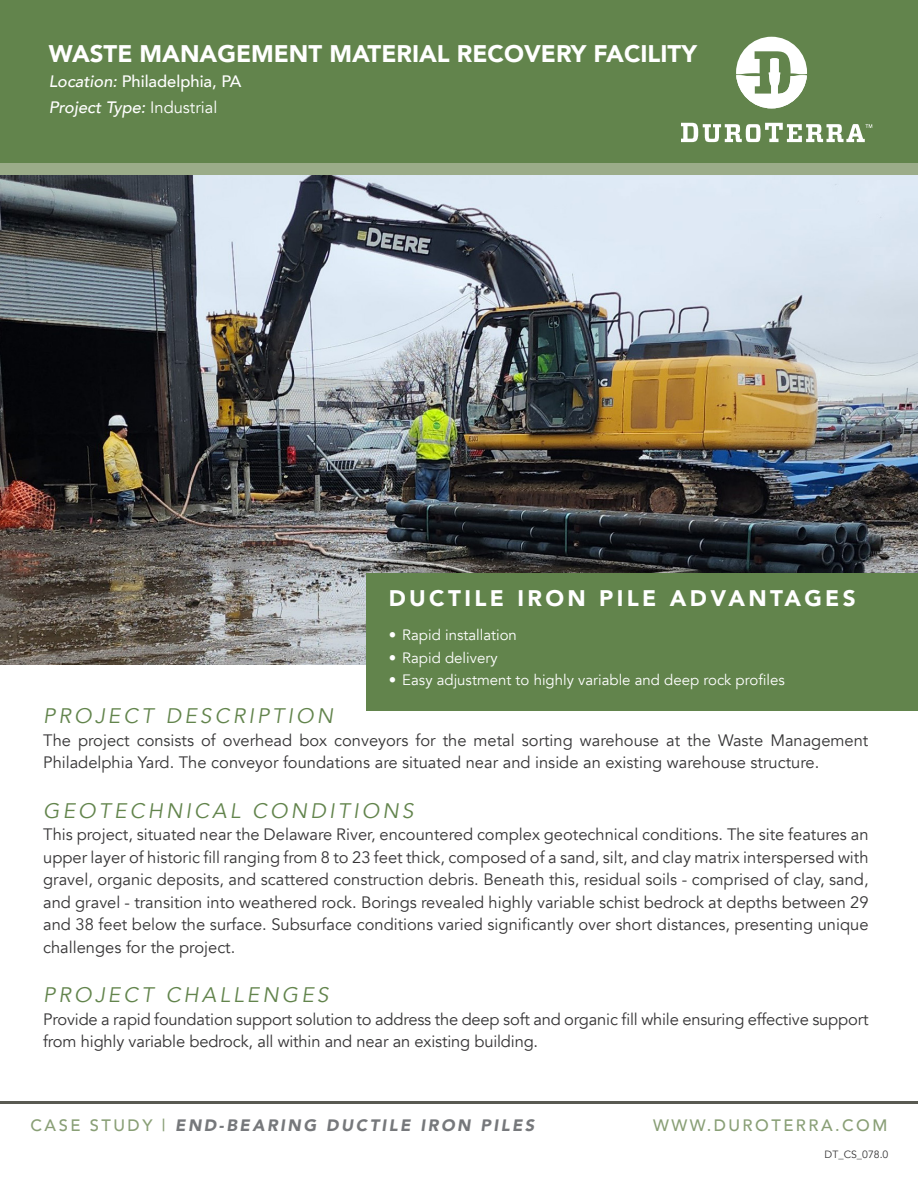
<style>
.page{position:relative;width:918px;height:1188px;background:#fff}
.page>*{position:absolute;margin:0;border:0;box-sizing:border-box;transform-origin:0 0}
.Website_address___page_no{font:900 24px "Avenir";color:#fff}
.Website_address___page_no-2{font:900 22.5px "Avenir";letter-spacing:.15em;color:#fff}
.Website_address___page_no-3{font:italic 21px "Avenir";letter-spacing:.15em;color:#62844c}
.Website_address___page_no-4{font:16.5px/22.5px "Avenir";color:#363536}
.Website_address___page_no-5{font:italic 900 16.5px "Avenir";letter-spacing:.15em;color:#76787b}
.Website_address___page_no-6{font:500 16.5px "Avenir";color:#fff}
.Website_address___page_no-7{font:italic 500 16.5px "Avenir";color:#fff}
.Website_address___page_no-8{font:500 16.5px "Avenir";letter-spacing:.15em;color:#899f76}
.Website_address___page_no-9{font:15px "Avenir";color:#fff}
.Website_address___page_no-10{font:10.5px "Avenir";color:#363536}
.s1{font-style:italic}
.s2{font-weight:400;font-style:normal}
.s3{font-weight:500;font-style:normal;color:#899f76}
</style>
<div class="page">
<img style="left:0;top:175px;width:918px;height:490px">
<div style="left:0;top:0;width:918px;height:175px;background:#62844c"></div>
<hr style="left:0;top:1101px;width:918px;height:3px;background:#595a52">
<div style="left:0;top:163px;width:918px;height:11px;background:#9bac89"></div>
<div style="left:366px;top:573px;width:552px;height:138px;background:#62844c"></div>
<svg style="left:736px;top:37px;width:71px;height:71px"></svg>
<svg style="left:681px;top:123px;width:191px;height:19px"></svg>
<p class="Website_address___page_no" style="left:49px;top:33px;width:650px">WASTE MANAGEMENT MATERIAL RECOVERY FACILITY</p>
<p class="Website_address___page_no-6" style="left:49px;top:67px;width:194px"><span class="s1">Location:</span> Philadelphia, PA</p>
<p class="Website_address___page_no-7" style="left:49px;top:97px;width:170px">Project Type: <span class="s2">Industrial</span></p>
<p class="Website_address___page_no-2" style="left:389px;top:579px;width:468px">DUCTILE IRON PILE ADVANTAGES</p>
<p class="Website_address___page_no-9" style="left:389px;top:626px;width:130px">• Rapid installation</p>
<p class="Website_address___page_no-9" style="left:389px;top:649px;width:110px">• Rapid delivery</p>
<p class="Website_address___page_no-9" style="left:389px;top:671px;width:398px">• Easy adjustment to highly variable and deep rock profiles</p>
<p class="Website_address___page_no-3" style="left:43px;top:704px;width:291px">PROJECT DESCRIPTION</p>
<p class="Website_address___page_no-4" style="left:43px;top:729px;width:827px">The project consists of overhead box conveyors for the metal sorting warehouse at the Waste Management<br>Philadelphia Yard. The conveyor foundations are situated near and inside an existing warehouse structure.</p>
<p class="Website_address___page_no-3" style="left:43px;top:798px;width:372px">GEOTECHNICAL CONDITIONS</p>
<p class="Website_address___page_no-4" style="left:43px;top:824px;width:827px;text-align:justify">This project, situated near the Delaware River, encountered complex geotechnical conditions. The site features an upper layer of historic fill ranging from 8 to 23 feet thick, composed of a sand, silt, and clay matrix interspersed with gravel, organic deposits, and scattered construction debris. Beneath this, residual soils - comprised of clay, sand, and gravel - transition into weathered rock. Borings revealed highly variable schist bedrock at depths between 29 and 38 feet below the surface. Subsurface conditions varied significantly over short distances, presenting unique challenges for the project.</p>
<p class="Website_address___page_no-3" style="left:43px;top:983px;width:287px">PROJECT CHALLENGES</p>
<p class="Website_address___page_no-4" style="left:43px;top:1008px;width:827px">Provide a rapid foundation support solution to address the deep soft and organic fill while ensuring effective support from highly variable bedrock, all within and near an existing building.</p>
<p class="Website_address___page_no-5" style="left:31px;top:1111px;width:505px"><span class="s3">CASE STUDY |</span> END-BEARING DUCTILE IRON PILES</p>
<p class="Website_address___page_no-8" style="left:653px;top:1111px;width:236px">WWW.DUROTERRA.COM</p>
<p class="Website_address___page_no-10" style="left:825px;top:1148px;width:65px">DT_CS_078.0</p>
</div>
